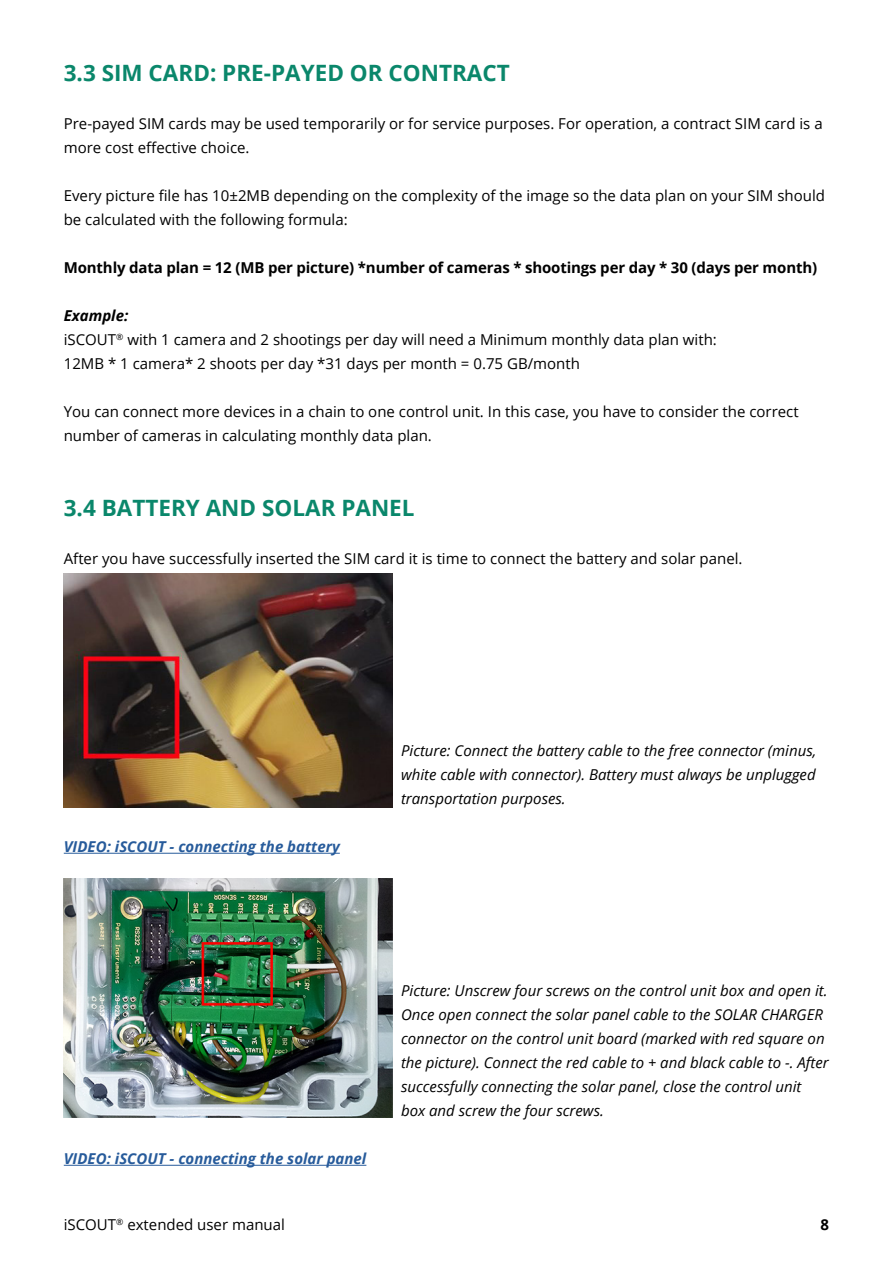
<style>
.page{position:relative;width:893px;height:1263px;background:#fff}
.page>*{position:absolute;margin:0;border:0;box-sizing:border-box;transform-origin:0 0}
.t1{font:700 22.5px "Open Sans";color:#0a876b}
.t2{font:15px/24px "Open Sans";color:#000}
.t3{font:italic 15px/24px "Open Sans";color:#000;text-align:justify}
.t4{font:700 15px "Open Sans";letter-spacing:-.01em;color:#000}
.t5{font:italic 700 15px "Open Sans";color:#275b9b}
.s1{font-weight:700;font-style:italic}
</style>
<div class="page">
<hr style="left:64px;top:853px;width:276px;height:1px;background:#275b9b">
<hr style="left:64px;top:1165px;width:302px;height:1px;background:#275b9b">
<img style="left:64px;top:573px;width:328px;height:234px">
<img style="left:64px;top:879px;width:328px;height:238px">
<h1 class="t1" style="left:64px;top:57px;width:448px">3.3 SIM CARD: PRE-PAYED OR CONTRACT</h1>
<p class="t2" style="left:64px;top:111px;width:760px">Pre-payed SIM cards may be used temporarily or for service purposes. For operation, a contract SIM card is a more cost effective choice.</p>
<p class="t2" style="left:64px;top:183px;width:763px">Every picture file has 10±2MB depending on the complexity of the image so the data plan on your SIM should be calculated with the following formula:</p>
<p class="t4" style="left:64px;top:257px;width:755px">Monthly data plan = 12 (MB per picture) *number of cameras * shootings per day * 30 (days per month)</p>
<p class="t2" style="left:64px;top:303px;width:655px"><span class="s1">Example:<br></span>iSCOUT<sup>®</sup> with 1 camera and 2 shootings per day will need a Minimum monthly data plan with:<br>12MB * 1 camera* 2 shoots per day *31 days per month = 0.75 GB/month</p>
<p class="t2" style="left:64px;top:399px;width:736px">You can connect more devices in a chain to one control unit. In this case, you have to consider the correct number of cameras in calculating monthly data plan.</p>
<h1 class="t1" style="left:64px;top:492px;width:352px">3.4 BATTERY AND SOLAR PANEL</h1>
<p class="t2" style="left:64px;top:546px;width:680px">After you have successfully inserted the SIM card it is time to connect the battery and solar panel.</p>
<p class="t5" style="left:64px;top:836px;width:278px">VIDEO: iSCOUT - connecting the battery</p>
<p class="t3" style="left:401px;top:738px;width:417px">Picture: Connect the battery cable to the free connector (minus, white cable with connector). Battery must always be unplugged transportation purposes.</p>
<p class="t5" style="left:64px;top:1148px;width:304px">VIDEO: iSCOUT - connecting the solar panel</p>
<p class="t3" style="left:401px;top:978px;width:429px;text-align:left">Picture: Unscrew four screws on the control unit box and open it.<br>Once open connect the solar panel cable to the SOLAR CHARGER connector on the control unit board (marked with red square on the picture). Connect the red cable to + and black cable to -. After successfully connecting the solar panel, close the control unit box and screw the four screws.</p>
<p class="t2" style="left:64px;top:1212px;width:223px">iSCOUT<sup>®</sup> extended user manual</p>
<p class="t4" style="left:821px;top:1214px;width:10px">8</p>
</div>
